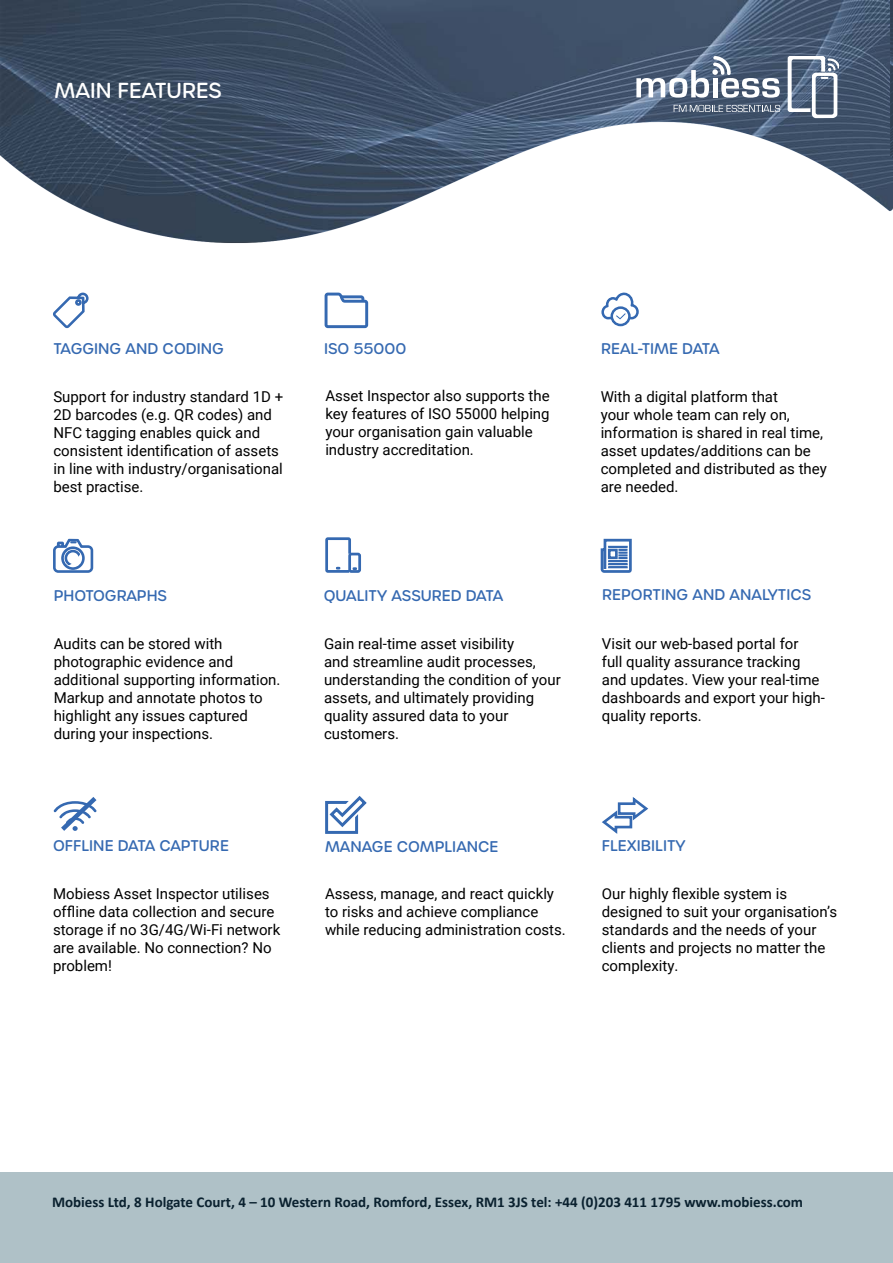
<style>
.page{position:relative;width:893px;height:1263px;background:#fff}
.page>*{position:absolute;margin:0;border:0;box-sizing:border-box;transform-origin:0 0}
.t1{font:500 21px "Urbane Rounded";color:#fff}
.t2{font:15px/18px "Roboto";color:#000}
.t3{font:500 15px "Urbane Rounded";color:#3569b1}
.t4{font:700 15px "Calibri";color:#0a212f}
</style>
<div class="page">
<div style="left:0;top:1172px;width:893px;height:90px;background:#afc1c7"></div>
<svg style="left:53px;top:538px;width:41px;height:35px"></svg>
<svg style="left:54px;top:797px;width:43px;height:34px"></svg>
<svg style="left:600px;top:538px;width:32px;height:35px"></svg>
<svg style="left:53px;top:292px;width:36px;height:37px"></svg>
<svg style="left:324px;top:292px;width:45px;height:37px"></svg>
<img style="left:0;top:0;width:893px;height:243px">
<svg style="left:601px;top:292px;width:38px;height:35px"></svg>
<svg style="left:325px;top:796px;width:42px;height:38px"></svg>
<svg style="left:602px;top:797px;width:47px;height:37px"></svg>
<svg style="left:325px;top:537px;width:36px;height:36px"></svg>
<img style="left:890px;top:1px;width:3px;height:242px">
<svg style="left:636px;top:56px;width:144px;height:42px"></svg>
<svg style="left:788px;top:56px;width:51px;height:62px"></svg>
<svg style="left:674px;top:105px;width:106px;height:7px"></svg>
<h1 class="t1" style="left:55px;top:77px;width:169px">MAIN FEATURES</h1>
<p class="t3" style="left:53px;top:338px;width:172px">TAGGING AND CODING</p>
<p class="t2" style="left:53px;top:387px;width:231px">Support for industry standard 1D +<br>2D barcodes (e.g. QR codes) and<br>NFC tagging enables quick and consistent identification of assets in line with industry/organisational best practise.</p>
<p class="t3" style="left:54px;top:586px;width:115px">PHOTOGRAPHS</p>
<p class="t2" style="left:54px;top:634px;width:228px">Audits can be stored with photographic evidence and additional supporting information.<br>Markup and annotate photos to highlight any issues captured during your inspections.</p>
<p class="t3" style="left:53px;top:836px;width:177px">OFFLINE DATA CAPTURE</p>
<p class="t2" style="left:53px;top:884px;width:229px">Mobiess Asset Inspector utilises offline data collection and secure storage if no 3G/4G/Wi-Fi network are available. No connection? No problem!</p>
<p class="t3" style="left:324px;top:339px;width:84px">ISO 55000</p>
<p class="t2" style="left:325px;top:386px;width:226px">Asset Inspector also supports the key features of ISO 55000 helping your organisation gain valuable industry accreditation.</p>
<p class="t3" style="left:324px;top:586px;width:181px">QUALITY ASSURED DATA</p>
<p class="t2" style="left:324px;top:634px;width:238px">Gain real-time asset visibility<br>and streamline audit processes, understanding the condition of your assets, and ultimately providing quality assured data to your customers.</p>
<p class="t3" style="left:601px;top:338px;width:120px">REAL-TIME DATA</p>
<p class="t2" style="left:601px;top:387px;width:228px">With a digital platform that<br>your whole team can rely on, information is shared in real time, asset updates/additions can be completed and distributed as they are needed.</p>
<p class="t3" style="left:602px;top:585px;width:210px">REPORTING AND ANALYTICS</p>
<p class="t2" style="left:602px;top:634px;width:225px">Visit our web-based portal for<br>full quality assurance tracking and updates. View your real-time dashboards and export your high&shy;quality reports.</p>
<p class="t3" style="left:325px;top:836px;width:175px">MANAGE COMPLIANCE</p>
<p class="t2" style="left:325px;top:884px;width:242px">Assess, manage, and react quickly to risks and achieve compliance while reducing administration costs.</p>
<p class="t3" style="left:602px;top:836px;width:85px">FLEXIBILITY</p>
<p class="t2" style="left:602px;top:884px;width:237px">Our highly flexible system is designed to suit your organisation’s standards and the needs of your clients and projects no matter the complexity.</p>
<p class="t4" style="left:52px;top:1192px;width:753px">Mobiess Ltd, 8 Holgate Court, 4 – 10 Western Road, Romford, Essex, RM1 3JS tel: +44 (0)203 411 1795 www.mobiess.com</p>
</div>
